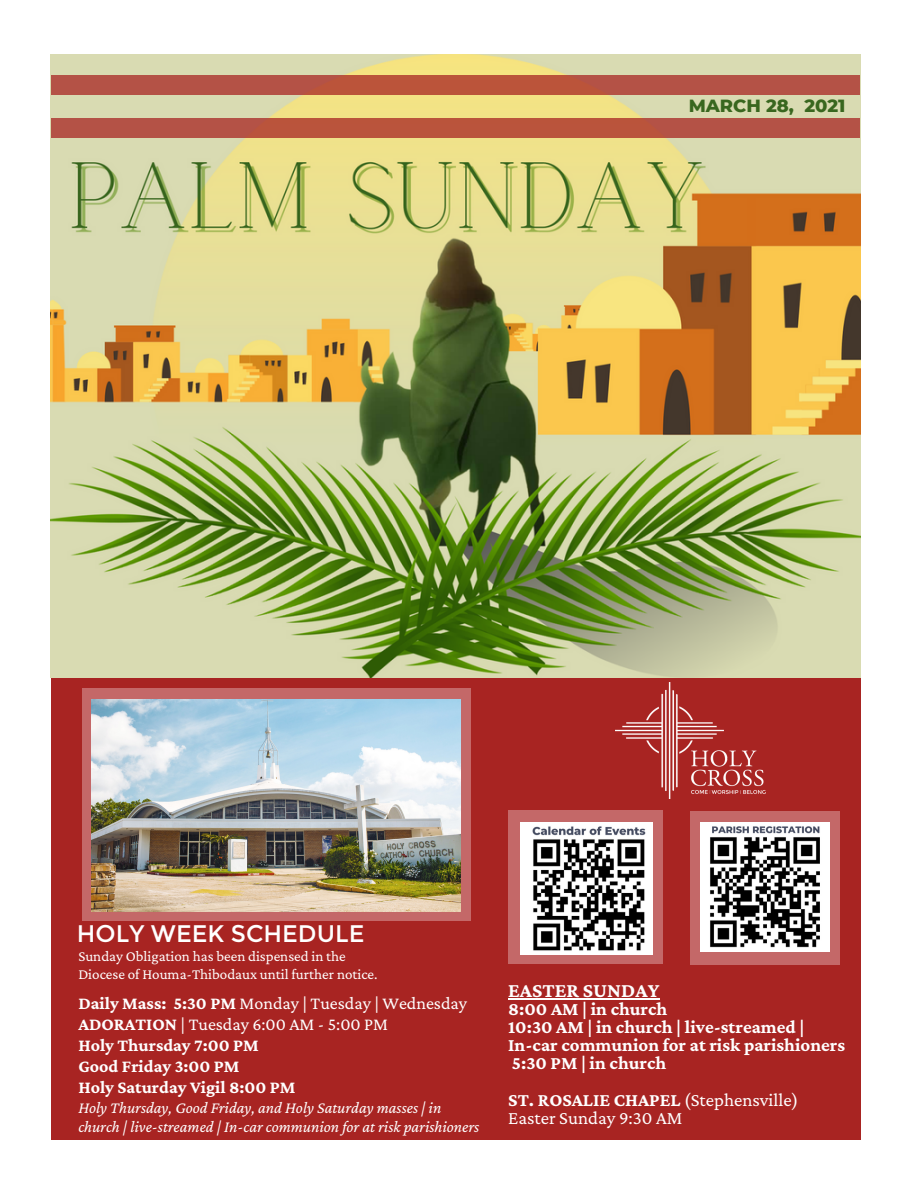
<style>
.page{position:relative;width:918px;height:1188px;background:#fff}
.page>*{position:absolute;margin:0;border:0;box-sizing:border-box;transform-origin:0 0}
.t1{font:24px "Montserrat";color:#fff}
.t2{font:700 20.55px "Crimson Pro";color:#fff}
.t3{font:700 18.9px "Crimson Pro";color:#fff}
.t4{font:18.9px "Crimson Pro";color:#fff}
.t5{font:18px "Crimson Pro";color:#fff}
.t6{font:700 18px "Crimson Pro";color:#fff}
.t7{font:800 18px "Montserrat";color:#39671f}
.t8{font:italic 16.5px/18.8px "Crimson Pro";color:#fff}
.t9{font:15px "Crimson Pro";color:#fff}
.s1{font-weight:700}
.s2{font-weight:400}
</style>
<div class="page">
<div style="left:51px;top:677px;width:810px;height:463px;background:#a82422"></div>
<div style="left:82px;top:688px;width:389px;height:232px;background:#c46868"></div>
<img style="left:92px;top:699px;width:369px;height:213px">
<img style="left:51px;top:54px;width:810px;height:623px">
<img style="left:616px;top:683px;width:149px;height:115px">
<div style="left:51px;top:118px;width:809px;height:19px;background:#b45246"></div>
<div style="left:51px;top:76px;width:809px;height:19px;background:#b45246"></div>
<div style="left:508px;top:811px;width:155px;height:153px;background:#c46868"></div>
<img style="left:521px;top:822px;width:132px;height:132px">
<div style="left:690px;top:811px;width:150px;height:153px;background:#c46868"></div>
<img style="left:700px;top:823px;width:130px;height:129px">
<hr style="left:508px;top:998px;width:151px;height:2px;background:#fff">
<p class="t7" style="left:689px;top:95px;width:158px">MARCH 28, 2021</p>
<p class="t1" style="left:77px;top:919px;width:289px">HOLY WEEK SCHEDULE</p>
<p class="t9" style="left:78px;top:948px;width:269px">Sunday Obligation has been dispensed in the</p>
<p class="t9" style="left:78px;top:965px;width:301px">Diocese of Houma-Thibodaux until further notice.</p>
<p class="t5" style="left:78px;top:993px;width:390px"><span class="s1">Daily Mass: 5:30 PM</span> Monday | Tuesday | Wednesday</p>
<p class="t5" style="left:78px;top:1014px;width:311px"><span class="s1">ADORATION</span> | Tuesday 6:00 AM - 5:00 PM</p>
<p class="t6" style="left:78px;top:1035px;width:182px">Holy Thursday 7:00 PM</p>
<p class="t6" style="left:78px;top:1056px;width:163px">Good Friday 3:00 PM</p>
<p class="t6" style="left:78px;top:1077px;width:219px">Holy Saturday Vigil 8:00 PM</p>
<p class="t8" style="left:78px;top:1098px;width:403px">Holy Thursday, Good Friday, and Holy Saturday masses | in church | live-streamed | In-car communion for at risk parishioners</p>
<p class="t2" style="left:508px;top:979px;width:153px">EASTER SUNDAY</p>
<p class="t3" style="left:508px;top:998px;width:161px">8:00 AM | in church</p>
<p class="t3" style="left:508px;top:1016px;width:298px">10:30 AM | in church | live-streamed |</p>
<p class="t3" style="left:508px;top:1034px;width:338px">In-car communion for at risk parishioners</p>
<p class="t3" style="left:512px;top:1053px;width:156px">5:30 PM | in church</p>
<p class="t3" style="left:508px;top:1089px;width:292px">ST. ROSALIE CHAPEL <span class="s2">(Stephensville)</span></p>
<p class="t4" style="left:508px;top:1107px;width:176px">Easter Sunday 9:30 AM</p>
</div>
